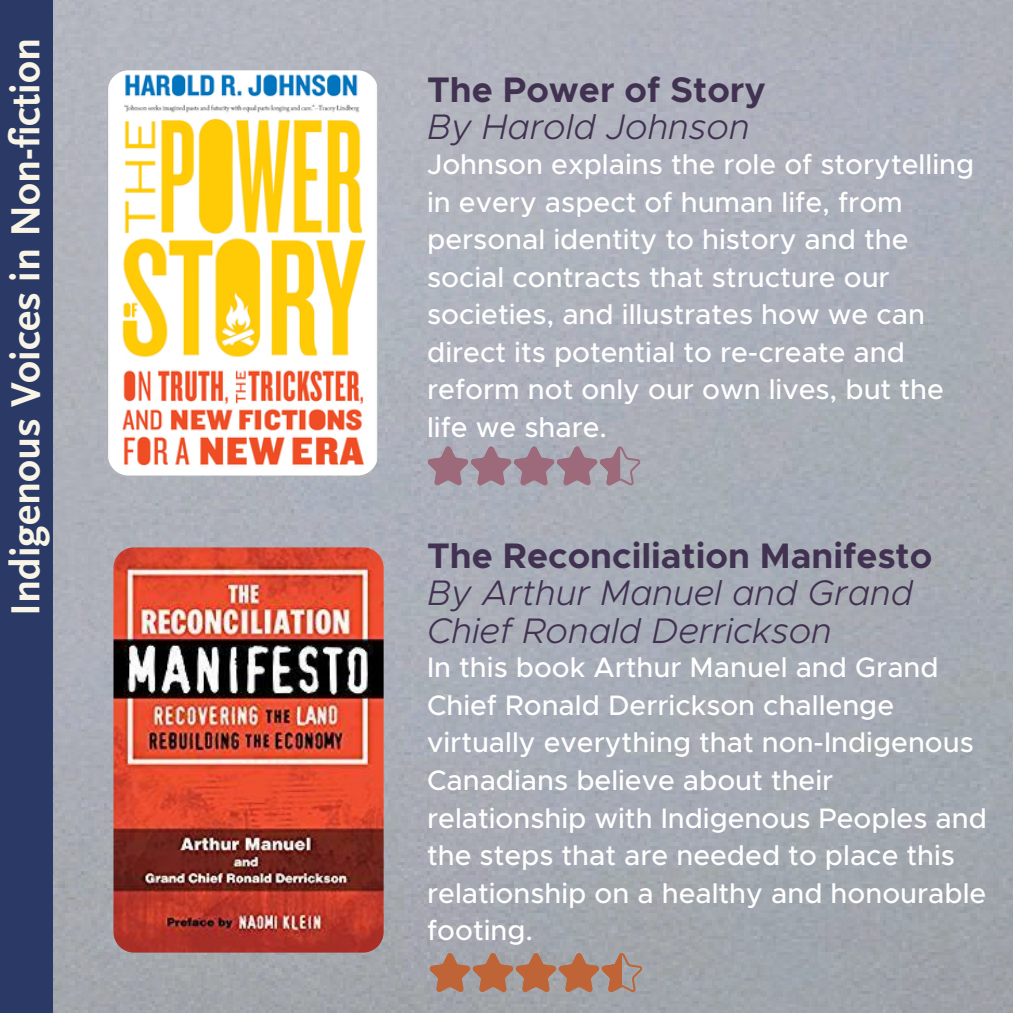
<style>
.page{position:relative;width:1013px;height:1013px;background:#fff}
.page>*{position:absolute;margin:0;border:0;box-sizing:border-box;transform-origin:0 0}
.t1{font:700 42.5px "Scala Sans";color:#f8f5e6}
.t2{font:italic 300 35.62px/37.5px "Metropolis";color:#423252}
.t3{font:700 35.62px "Metropolis";color:#423252}
.t4{font:500 28.25px/37.5px "Metropolis";color:#fff}
</style>
<div class="page">
<img style="left:53px;top:0;width:959px;height:1012px">
<img style="left:108px;top:70px;width:270px;height:405px;border-radius:21px">
<img style="left:113px;top:547px;width:270px;height:405px;border-radius:21px">
<svg style="left:427px;top:446px;width:214px;height:40px"></svg>
<svg style="left:429px;top:952px;width:214px;height:40px"></svg>
<div style="left:0;top:0;width:53px;height:1012px;background:#2a3965"></div>
<p class="t1" style="left:3px;top:615px;width:579px;rotate:-90deg">Indigenous Voices in Non-fiction</p>
<p class="t3" style="left:427px;top:73px;width:340px">The Power of Story</p>
<p class="t2" style="left:427px;top:110px;width:324px">By Harold Johnson</p>
<p class="t4" style="left:427px;top:147px;width:548px">Johnson explains the role of storytelling in every aspect of human life, from personal identity to history and the social contracts that structure our societies, and illustrates how we can direct its potential to re-create and reform not only our own lives, but the life we share.</p>
<p class="t3" style="left:427px;top:539px;width:506px">The Reconciliation Manifesto</p>
<p class="t2" style="left:427px;top:575px;width:487px">By Arthur Manuel and Grand<br>Chief Ronald Derrickson</p>
<p class="t4" style="left:427px;top:650px;width:561px">In this book Arthur Manuel and Grand Chief Ronald Derrickson challenge virtually everything that non-Indigenous Canadians believe about their relationship with Indigenous Peoples and the steps that are needed to place this relationship on a healthy and honourable footing.</p>
</div>
